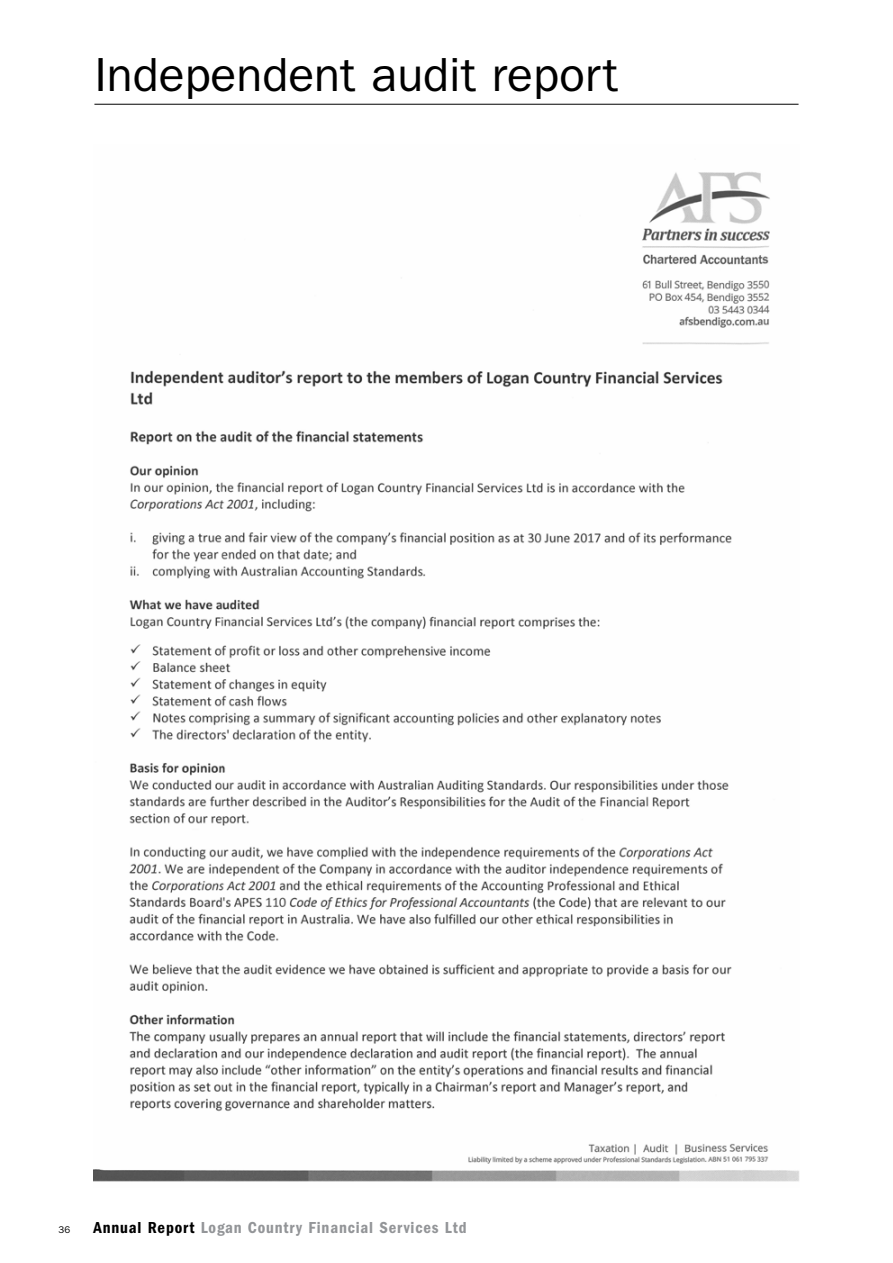
<style>
.page{position:relative;width:893px;height:1263px;background:#fff}
.page>*{position:absolute;margin:0;border:0;box-sizing:border-box;transform-origin:0 0}
.t1{font:48px "Franklin Gothic";color:#000}
.t2{font:600 condensed 16.5px "Franklin Gothic";letter-spacing:.05em;color:#939598}
.t3{font:9.75px "Franklin Gothic";color:#000}
.s1{color:#000}
</style>
<div class="page">
<hr style="left:94px;top:104px;width:704px;height:1px;background:#000">
<img style="left:94px;top:172px;width:705px;height:1010px">
<h1 class="t1" style="left:94px;top:47px;width:525px">Independent audit report</h1>
<p class="t3" style="left:59px;top:1224px;width:13px">36</p>
<p class="t2" style="left:94px;top:1218px;width:375px"><span class="s1">Annual Report</span> Logan Country Financial Services Ltd</p>
</div>
